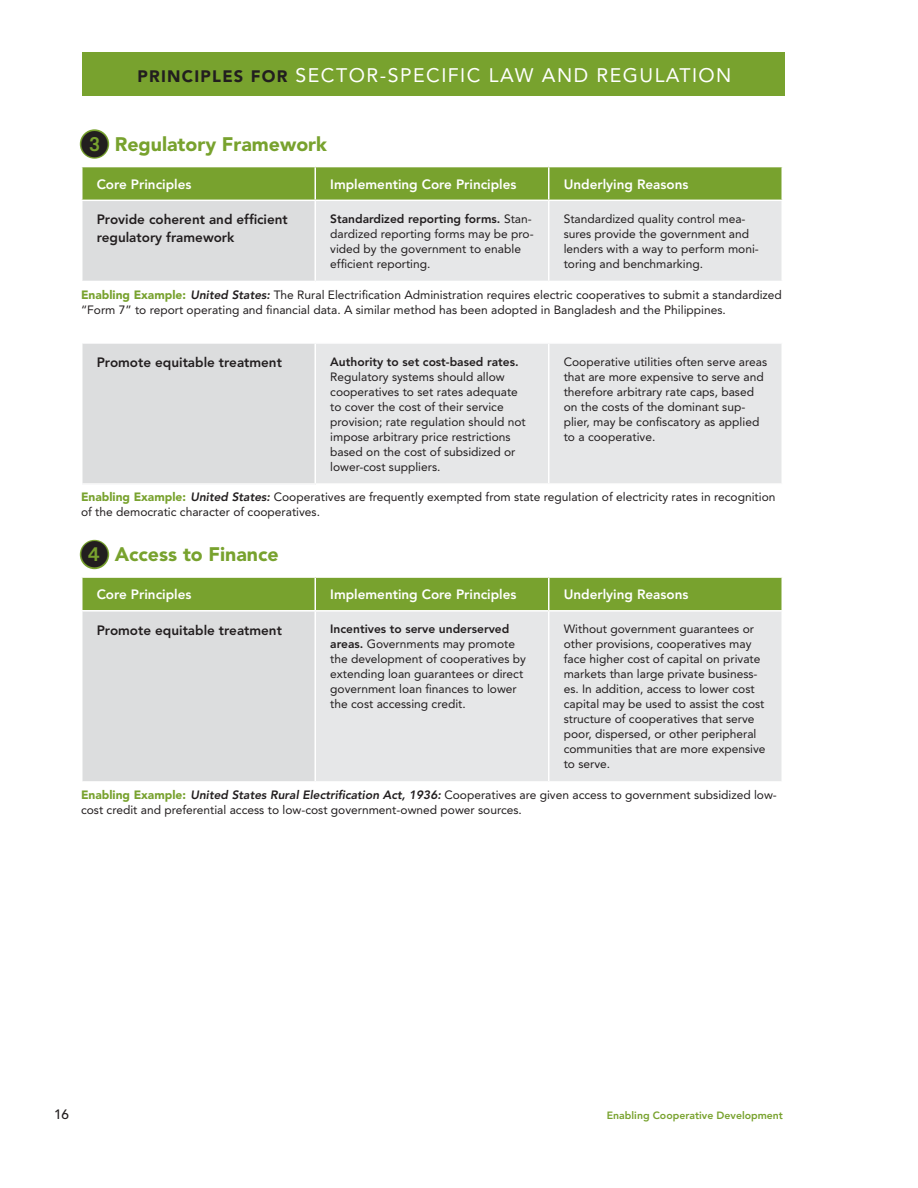
<style>
.page{position:relative;width:918px;height:1188px;background:#fff}
.page>*{position:absolute;margin:0;border:0;box-sizing:border-box;transform-origin:0 0}
.t1{font:19.5px "Avenir";letter-spacing:.075em;color:#fff}
.table_examples{font:900 19.5px "Avenir";color:#78a22e}
.table_head{font:800 13.5px "Avenir";color:#fff}
.table_head_BLK{font:800 13.5px/18px "Avenir";color:#221e1f}
.table_head-2{font:800 13.5px "Avenir";color:#221e1f}
.t2{font:500 13.5px "Avenir";color:#221e1f}
.table_text{font:12px/15px "Avenir";color:#221e1f}
.table_examples-2{font:12px/15px "Avenir";color:#221e1f}
.t3{font:800 10.5px "Avenir";color:#78a22e}
.s1{font-weight:900;font-size:16.5px;color:#221e1f}
.s2{font-weight:800}
.s3{font-weight:900;color:#78a22e}
.s4{font-weight:800;font-style:italic}
</style>
<div class="page">
<div style="left:83px;top:53px;width:702px;height:43px;background:#78a22e"></div>
<svg style="left:82px;top:167px;width:700px;height:114px;background:#c4d1b0"></svg>
<hr style="left:315px;top:201px;width:1px;height:80px;background:#fff">
<hr style="left:548px;top:201px;width:1px;height:80px;background:#fff">
<hr style="left:315px;top:167px;width:1px;height:33px;background:#fff">
<hr style="left:548px;top:167px;width:1px;height:33px;background:#fff">
<hr style="left:81px;top:200px;width:234px;height:1px;background:#fff">
<hr style="left:315px;top:200px;width:234px;height:1px;background:#fff">
<hr style="left:549px;top:200px;width:234px;height:1px;background:#fff">
<div style="left:82px;top:343px;width:233px;height:141px;background:#dcddde"></div>
<div style="left:316px;top:344px;width:466px;height:139px;background:#e6e7e8"></div>
<hr style="left:548px;top:344px;width:1px;height:139px;background:#fff">
<hr style="left:81px;top:483px;width:234px;height:2px;background:#fff">
<hr style="left:81px;top:342px;width:234px;height:2px;background:#fff">
<div style="left:82px;top:578px;width:700px;height:32px;background:#78a22e"></div>
<div style="left:82px;top:611px;width:233px;height:171px;background:#dcddde"></div>
<div style="left:316px;top:612px;width:466px;height:169px;background:#e6e7e8"></div>
<hr style="left:548px;top:612px;width:1px;height:169px;background:#fff">
<hr style="left:81px;top:781px;width:234px;height:2px;background:#fff">
<hr style="left:315px;top:578px;width:1px;height:32px;background:#fff">
<hr style="left:548px;top:578px;width:1px;height:32px;background:#fff">
<hr style="left:81px;top:610px;width:234px;height:2px;background:#fff">
<svg style="left:79px;top:129px;width:31px;height:30px"></svg>
<svg style="left:79px;top:539px;width:31px;height:31px"></svg>
<p class="t1" style="left:138px;top:64px;width:595px"><span class="s1">PRINCIPLES FOR</span> SECTOR-SPECIFIC LAW AND REGULATION</p>
<p class="table_examples" style="left:115px;top:132px;width:214px">Regulatory Framework</p>
<p class="table_head" style="left:97px;top:176px;width:96px">Core Principles</p>
<p class="table_head" style="left:330px;top:176px;width:188px">Implementing Core Principles</p>
<p class="table_head" style="left:564px;top:176px;width:126px">Underlying Reasons</p>
<p class="table_head_BLK" style="left:97px;top:210px;width:193px">Provide coherent and efficient regulatory framework</p>
<p class="table_text" style="left:330px;top:211px;width:205px"><span class="s2">Standardized reporting forms.</span> Stan&shy;dardized reporting forms may be pro&shy;vided by the government to enable efficient reporting.</p>
<p class="table_text" style="left:564px;top:211px;width:197px">Standardized quality control mea&shy;sures provide the government and lenders with a way to perform moni&shy;toring and benchmarking.</p>
<p class="table_examples-2" style="left:81px;top:287px;width:702px"><span class="s3">Enabling Example:</span> <span class="s4">United States:</span> The Rural Electrification Administration requires electric cooperatives to submit a standardized “Form 7” to report operating and financial data. A similar method has been adopted in Bangladesh and the Philippines.</p>
<p class="table_head-2" style="left:97px;top:354px;width:187px">Promote equitable treatment</p>
<p class="table_text" style="left:330px;top:354px;width:197px"><span class="s2">Authority to set cost-based rates.<br></span>Regulatory systems should allow cooperatives to set rates adequate to cover the cost of their service provision; rate regulation should not impose arbitrary price restrictions based on the cost of subsidized or lower-cost suppliers.</p>
<p class="table_text" style="left:564px;top:354px;width:205px">Cooperative utilities often serve areas that are more expensive to serve and therefore arbitrary rate caps, based on the costs of the dominant sup&shy;plier, may be confiscatory as applied to a cooperative.</p>
<p class="table_examples-2" style="left:81px;top:490px;width:696px"><span class="s3">Enabling Example:</span> <span class="s4">United States:</span> Cooperatives are frequently exempted from state regulation of electricity rates in recognition of the democratic character of cooperatives.</p>
<p class="table_examples" style="left:115px;top:543px;width:165px">Access to Finance</p>
<p class="table_head" style="left:97px;top:586px;width:96px">Core Principles</p>
<p class="table_head" style="left:330px;top:586px;width:188px">Implementing Core Principles</p>
<p class="table_head" style="left:564px;top:586px;width:126px">Underlying Reasons</p>
<p class="table_head_BLK" style="left:97px;top:621px;width:187px">Promote equitable treatment</p>
<p class="table_text" style="left:330px;top:622px;width:197px"><span class="s2">Incentives to serve underserved areas.</span> Governments may promote the development of cooperatives by extending loan guarantees or direct government loan finances to lower the cost accessing credit.</p>
<p class="table_text" style="left:564px;top:622px;width:203px">Without government guarantees or other provisions, cooperatives may face higher cost of capital on private markets than large private business&shy;es. In addition, access to lower cost capital may be used to assist the cost structure of cooperatives that serve poor, dispersed, or other peripheral communities that are more expensive to serve.</p>
<p class="table_examples-2" style="left:81px;top:788px;width:697px"><span class="s3">Enabling Example:</span> <span class="s4">United States Rural Electrification Act, 1936:</span> Cooperatives are given access to government subsidized low&shy;cost credit and preferential access to low-cost government-owned power sources.</p>
<p class="t2" style="left:54px;top:1107px;width:17px">16</p>
<p class="t3" style="left:607px;top:1110px;width:178px">Enabling Cooperative Development</p>
</div>
